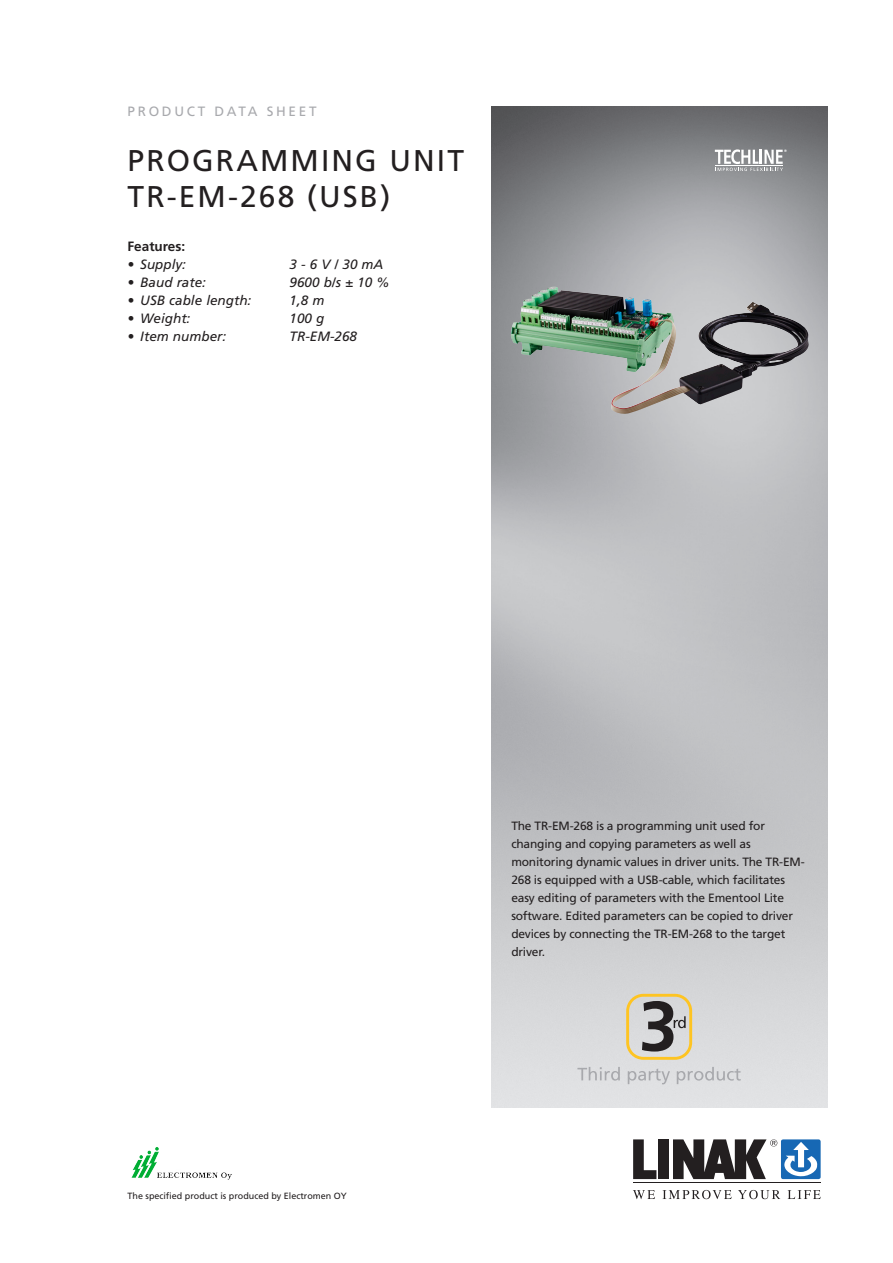
<style>
.page{position:relative;width:893px;height:1263px;background:#fff}
.page>*{position:absolute;margin:0;border:0;box-sizing:border-box;transform-origin:0 0}
.t1{font:30px "Frutiger LT Pro";letter-spacing:.07em;color:#231f20}
.t2{font:italic 13.5px "Frutiger LT Pro";color:#231f20}
.t3{font:13.5px "Frutiger LT Pro";letter-spacing:.2em;color:#a8a9ad}
.t4{font:700 13.5px "Frutiger LT Pro";color:#231f20}
.t5{font:12px/18px "Frutiger LT Pro";letter-spacing:-.015em;color:#231f20}
.t6{font:9px "Frutiger LT Pro";color:#231f20}
.s1{font-family:"Frutiger"}
</style>
<div class="page">
<svg style="left:633px;top:1139px;width:23px;height:40px"></svg>
<div style="left:658px;top:1139px;width:11px;height:40px;background:#231f20"></div>
<svg style="left:633px;top:1190px;width:22px;height:9px"></svg>
<svg style="left:662px;top:1190px;width:70px;height:9px"></svg>
<svg style="left:738px;top:1190px;width:42px;height:9px"></svg>
<svg style="left:788px;top:1190px;width:33px;height:9px"></svg>
<hr style="left:633px;top:1182px;width:188px;height:1px;background:#231f20">
<svg style="left:673px;top:1139px;width:148px;height:40px"></svg>
<img style="left:492px;top:106px;width:335px;height:1002px">
<svg style="left:715px;top:149px;width:72px;height:22px"></svg>
<img style="left:131px;top:1147px;width:101px;height:33px">
<img style="left:511px;top:287px;width:248px;height:127px">
<svg style="left:626px;top:994px;width:66px;height:66px"></svg>
<svg style="left:577px;top:1067px;width:164px;height:17px"></svg>
<p class="t3" style="left:128px;top:104px;width:190px">PRODUCT DATA SHEET</p>
<p class="t1" style="left:128px;top:143px;width:338px">PROGRAMMING UNIT</p>
<p class="t1" style="left:128px;top:179px;width:264px">TR-EM-268 (USB)</p>
<p class="t4" style="left:128px;top:239px;width:59px">Features:</p>
<p class="t2" style="left:128px;top:257px;width:60px"><span class="s1">•</span> Supply:</p>
<p class="t2" style="left:290px;top:257px;width:95px">3 - 6 V / 30 mA</p>
<p class="t2" style="left:128px;top:275px;width:80px"><span class="s1">•</span> Baud rate:</p>
<p class="t2" style="left:290px;top:275px;width:102px">9600 b/s ± 10 %</p>
<p class="t2" style="left:128px;top:293px;width:125px"><span class="s1">•</span> USB cable length:</p>
<p class="t2" style="left:290px;top:293px;width:36px">1,8 m</p>
<p class="t2" style="left:128px;top:311px;width:64px"><span class="s1">•</span> Weight:</p>
<p class="t2" style="left:290px;top:311px;width:36px">100 g</p>
<p class="t2" style="left:128px;top:329px;width:100px"><span class="s1">•</span> Item number:</p>
<p class="t2" style="left:290px;top:329px;width:69px">TR-EM-268</p>
<p class="t6" style="left:128px;top:1191px;width:221px">The specified product is produced by Electromen OY</p>
<p class="t5" style="left:511px;top:817px;width:295px">The TR-EM-268 is a programming unit used for changing and copying parameters as well as monitoring dynamic values in driver units. The TR-EM-268 is equipped with a USB-cable, which facilitates easy editing of parameters with the Ementool Lite software. Edited parameters can be copied to driver devices by connecting the TR-EM-268 to the target driver.</p>
</div>
